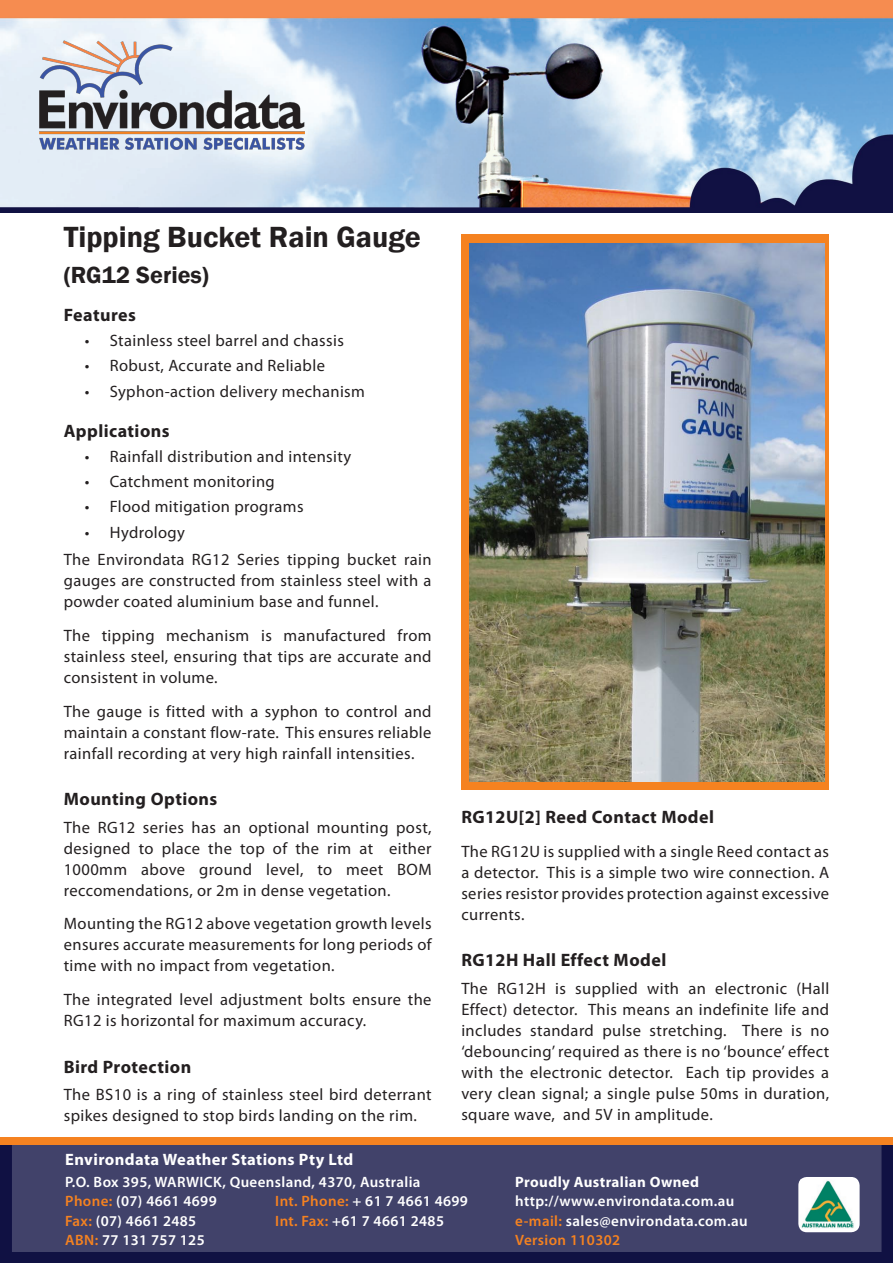
<style>
.page{position:relative;width:893px;height:1263px;background:#fff}
.page>*{position:absolute;margin:0;border:0;box-sizing:border-box;transform-origin:0 0}
.t1{font:600 30px "Franklin Gothic";color:#231f20}
.t2{font:600 24px "Franklin Gothic";color:#231f20}
.t3{font:700 18px "Myriad Pro";letter-spacing:.025em;color:#231f20}
.t4{font:16.5px/21px "Myriad Pro";letter-spacing:.025em;color:#231f20;text-align:justify}
.t5{font:700 16.5px "Myriad Pro";letter-spacing:.025em;color:#fff}
.t6{font:600 15px "Myriad Pro";letter-spacing:.025em;color:#fff}
.t7{font:700 15px "Myriad Pro";letter-spacing:.025em;color:#fff}
.t8{font:600 15px "Myriad Pro";letter-spacing:.025em;color:#f58220}
.s1{color:#f58220}
</style>
<div class="page">
<div style="left:0;top:1139px;width:893px;height:124px;background:#101143"></div>
<div style="left:12px;top:1138px;width:869px;height:114px;background:#41426a"></div>
<img style="left:0;top:0;width:893px;height:212px">
<img style="left:39px;top:40px;width:265px;height:109px">
<hr style="left:0;top:212px;width:893px;height:1px;background:#101143">
<div style="left:798px;top:1177px;width:62px;height:55px;background:#fff;border-radius:9px"></div>
<img style="left:800px;top:1179px;width:54px;height:49px">
<div style="left:0;top:1138px;width:893px;height:7px;background:#f58220"></div>
<div style="left:461px;top:234px;width:368px;height:555px;background:#f58220"></div>
<img style="left:470px;top:243px;width:354px;height:538px">
<h1 class="t1" style="left:64px;top:219px;width:359px">Tipping Bucket Rain Gauge</h1>
<h2 class="t2" style="left:64px;top:260px;width:147px">(RG12 Series)</h2>
<p class="t3" style="left:64px;top:303px;width:74px">Features</p>
<p class="t4" style="left:85px;top:330px;width:261px">• Stainless steel barrel and chassis</p>
<p class="t4" style="left:85px;top:355px;width:242px">• Robust, Accurate and Reliable</p>
<p class="t4" style="left:85px;top:380px;width:282px">• Syphon-action delivery mechanism</p>
<p class="t3" style="left:64px;top:419px;width:107px">Applications</p>
<p class="t4" style="left:85px;top:446px;width:268px">• Rainfall distribution and intensity</p>
<p class="t4" style="left:85px;top:471px;width:192px">• Catchment monitoring</p>
<p class="t4" style="left:85px;top:496px;width:220px">• Flood mitigation programs</p>
<p class="t4" style="left:64px;top:518px;width:369px;line-height:27.3px;text-indent:21px">• Hydrology<br>The Environdata RG12 Series tipping bucket rain</p>
<p class="t4" style="left:64px;top:570px;width:369px">gauges are constructed from stainless steel with a powder coated aluminium base and funnel.</p>
<p class="t4" style="left:64px;top:624px;width:369px">The tipping mechanism is manufactured from stainless steel, ensuring that tips are accurate and consistent in volume.</p>
<p class="t4" style="left:64px;top:700px;width:369px">The gauge is fitted with a syphon to control and maintain a constant flow-rate. This ensures reliable rainfall recording at very high rainfall intensities.</p>
<p class="t3" style="left:64px;top:787px;width:155px">Mounting Options</p>
<p class="t4" style="left:64px;top:816px;width:369px">The RG12 series has an optional mounting post, designed to place the top of the rim at either 1000mm above ground level, to meet BOM reccomendations, or 2m in dense vegetation.</p>
<p class="t4" style="left:64px;top:913px;width:369px">Mounting the RG12 above vegetation growth levels ensures accurate measurements for long periods of time with no impact from vegetation.</p>
<p class="t4" style="left:64px;top:989px;width:369px">The integrated level adjustment bolts ensure the<br>RG12 is horizontal for maximum accuracy.</p>
<p class="t3" style="left:64px;top:1055px;width:129px">Bird Protection</p>
<p class="t4" style="left:64px;top:1084px;width:369px">The BS10 is a ring of stainless steel bird deterrant spikes designed to stop birds landing on the rim.</p>
<p class="t3" style="left:461px;top:805px;width:254px">RG12U[2] Reed Contact Model</p>
<p class="t4" style="left:461px;top:841px;width:369px">The RG12U is supplied with a single Reed contact as a detector. This is a simple two wire connection. A series resistor provides protection against excessive currents.</p>
<p class="t3" style="left:461px;top:949px;width:206px">RG12H Hall Effect Model</p>
<p class="t4" style="left:461px;top:977px;width:369px">The RG12H is supplied with an electronic (Hall Effect) detector. This means an indefinite life and includes standard pulse stretching. There is no ‘debouncing’ required as there is no ‘bounce’ effect with the electronic detector. Each tip provides a very clean signal; a single pulse 50ms in duration, square wave, and 5V in amplitude.</p>
<p class="t5" style="left:65px;top:1149px;width:290px">Environdata Weather Stations Pty Ltd</p>
<p class="t6" style="left:65px;top:1172px;width:357px">P.O. Box 395, WARWICK, Queensland, 4370, Australia</p>
<p class="t7" style="left:515px;top:1172px;width:185px">Proudly Australian Owned</p>
<p class="t6" style="left:65px;top:1191px;width:153px"><span class="s1">Phone:</span> (07) 4661 4699</p>
<p class="t6" style="left:275px;top:1191px;width:194px"><span class="s1">Int. Phone:</span> + 61 7 4661 4699</p>
<p class="t6" style="left:515px;top:1191px;width:220px">http://www.environdata.com.au</p>
<p class="t6" style="left:65px;top:1211px;width:133px"><span class="s1">Fax:</span> (07) 4661 2485</p>
<p class="t6" style="left:275px;top:1211px;width:170px"><span class="s1">Int. Fax:</span> +61 7 4661 2485</p>
<p class="t6" style="left:515px;top:1211px;width:234px"><span class="s1">e-mail:</span> sales@environdata.com.au</p>
<p class="t6" style="left:65px;top:1230px;width:141px"><span class="s1">ABN:</span> 77 131 757 125</p>
<p class="t8" style="left:515px;top:1230px;width:106px">Version 110302</p>
</div>
